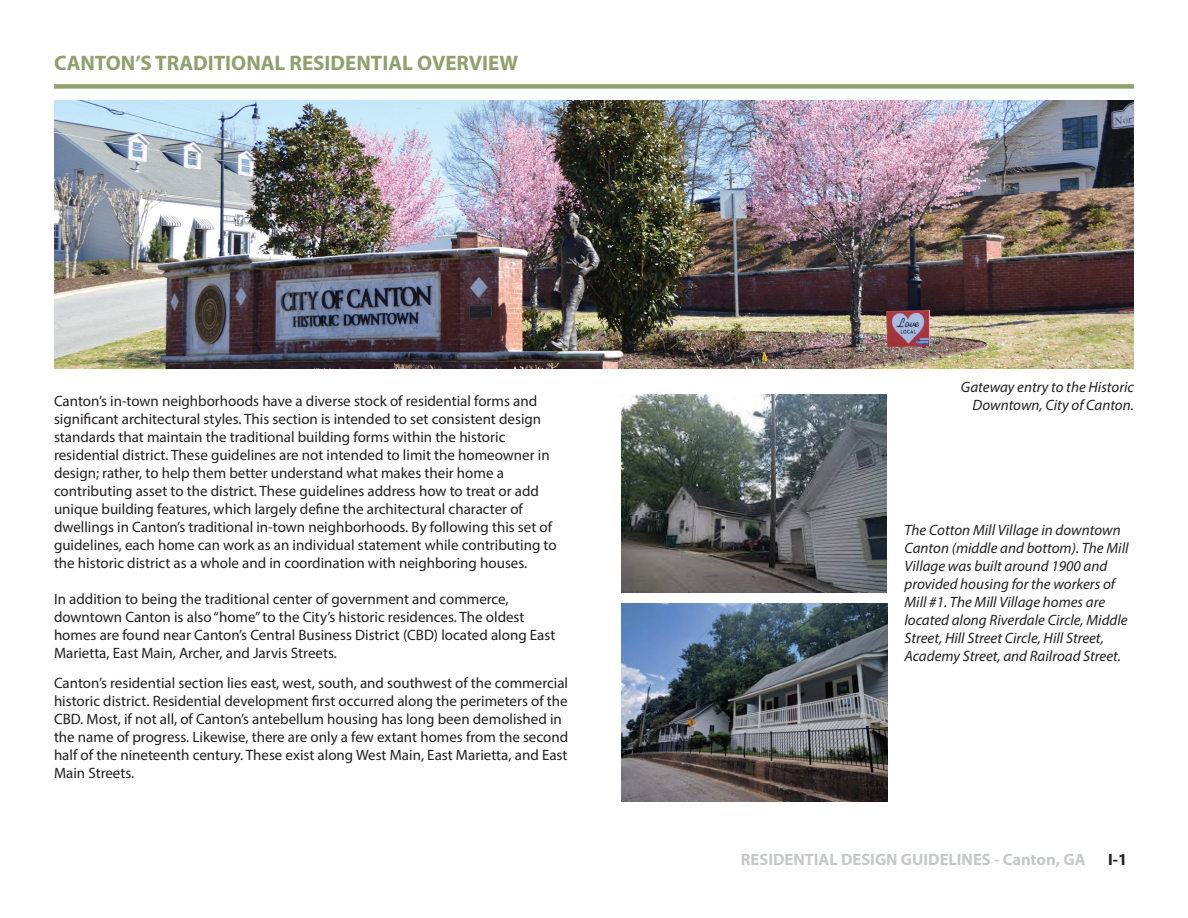
<style>
.page{position:relative;width:1188px;height:918px;background:#fff}
.page>*{position:absolute;margin:0;border:0;box-sizing:border-box;transform-origin:0 0}
.t1{font:700 21px "Myriad Pro";color:#90a16d}
.t2{font:700 16.5px "Myriad Pro";color:#c7c8c9}
.t3{font:700 16.5px "Myriad Pro";color:#231f20}
.t4{font:15px/18px "Myriad Pro";color:#231f20}
.t5{font:italic 15px/18px "Myriad Pro";color:#231f20;text-align:right}
</style>
<div class="page">
<div style="left:54px;top:84px;width:1080px;height:5px;background:#90a16d"></div>
<img style="left:622px;top:395px;width:264px;height:198px">
<img style="left:621px;top:604px;width:266px;height:198px">
<img style="left:54px;top:101px;width:1080px;height:268px">
<hr style="left:0;top:786px;width:1px;height:132px;background:#90a16d">
<h1 class="t1" style="left:54px;top:49px;width:466px">CANTON’S TRADITIONAL RESIDENTIAL OVERVIEW</h1>
<p class="t4" style="left:54px;top:392px;width:504px">Canton’s in-town neighborhoods have a diverse stock of residential forms and significant architectural styles. This section is intended to set consistent design standards that maintain the traditional building forms within the historic residential district. These guidelines are not intended to limit the homeowner in design; rather, to help them better understand what makes their home a contributing asset to the district. These guidelines address how to treat or add unique building features, which largely define the architectural character of dwellings in Canton’s traditional in-town neighborhoods. By following this set of guidelines, each home can work as an individual statement while contributing to the historic district as a whole and in coordination with neighboring houses.</p>
<p class="t4" style="left:54px;top:590px;width:503px">In addition to being the traditional center of government and commerce, downtown Canton is also “home” to the City’s historic residences. The oldest homes are found near Canton’s Central Business District (CBD) located along East Marietta, East Main, Archer, and Jarvis Streets.</p>
<p class="t4" style="left:54px;top:674px;width:516px">Canton’s residential section lies east, west, south, and southwest of the commercial historic district. Residential development first occurred along the perimeters of the CBD. Most, if not all, of Canton’s antebellum housing has long been demolished in the name of progress. Likewise, there are only a few extant homes from the second half of the nineteenth century. These exist along West Main, East Marietta, and East Main Streets.</p>
<p class="t5" style="left:961px;top:378px;width:175px">Gateway entry to the Historic<br>Downtown, City of Canton.</p>
<p class="t5" style="left:905px;top:521px;width:226px;text-align:left">The Cotton Mill Village in downtown Canton (middle and bottom). The Mill Village was built around 1900 and provided housing for the workers of Mill #1. The Mill Village homes are located along Riverdale Circle, Middle Street, Hill Street Circle, Hill Street, Academy Street, and Railroad Street.</p>
<p class="t2" style="left:741px;top:849px;width:346px">RESIDENTIAL DESIGN GUIDELINES - Canton, GA</p>
<p class="t3" style="left:1108px;top:849px;width:21px">I-1</p>
</div>
